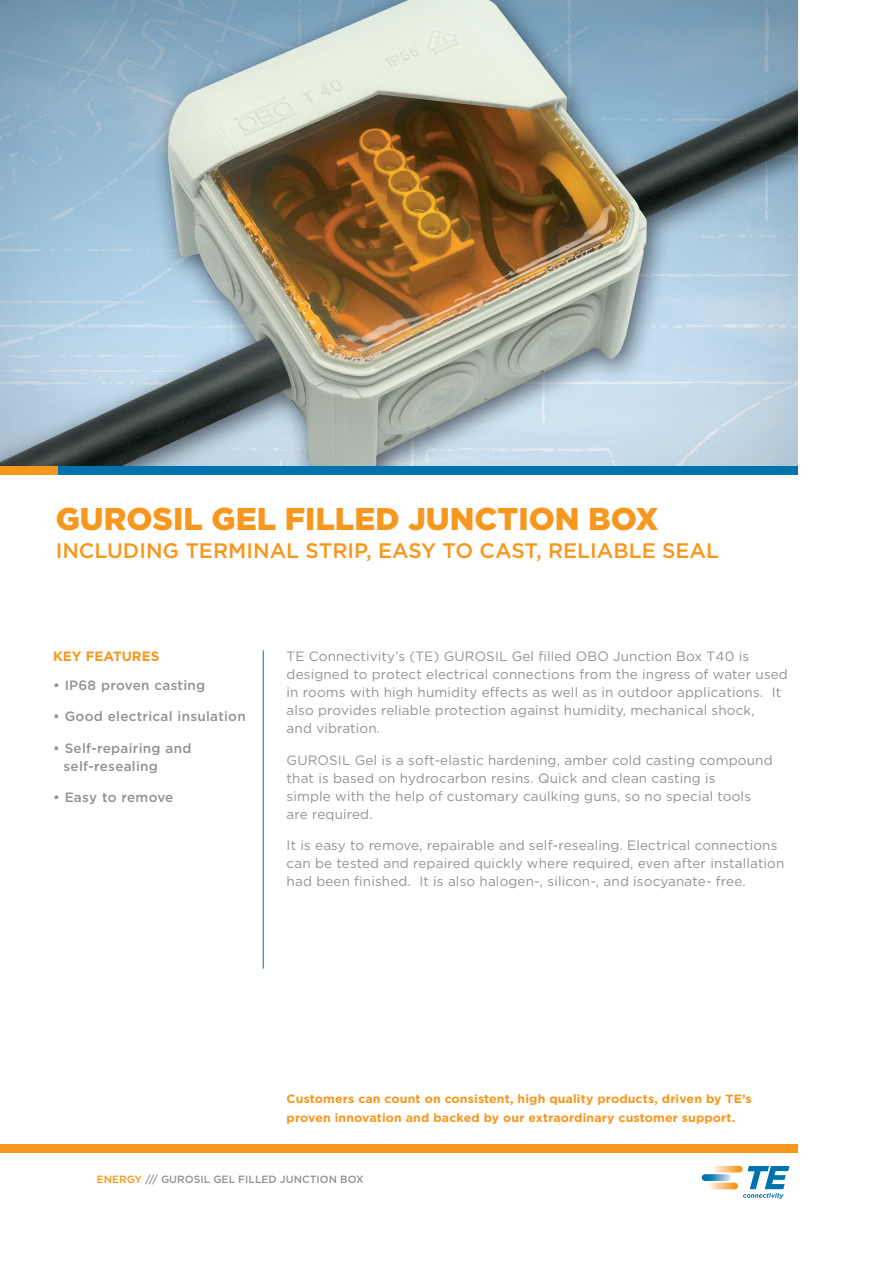
<style>
.page{position:relative;width:893px;height:1263px;background:#fff}
.page>*{position:absolute;margin:0;border:0;box-sizing:border-box;transform-origin:0 0}
.Cover_-_Main_Headlin{font:900 31.5px "Gotham";color:#f7971d}
.Cover_-_Subhead{font:500 21px "Gotham";color:#f7971d}
.Main_Body_Copy{font:13.5px/18px "Gotham";letter-spacing:.01em;color:#919295}
.Key_Features_-_Bulle{font:500 13.5px/18px "Gotham";letter-spacing:.02em;color:#919295}
.KEY_FEATURE__TITLE{font:700 13.5px "Gotham";color:#f7971d}
.Cover_-_Closing_Copy{font:700 12px/19.5px "Gotham";letter-spacing:.01em;color:#f7971d}
.B_Footer_Info{font:500 10.5px "Gotham";color:#919295}
.s1{color:#f7971d}
</style>
<div class="page">
<img style="left:0;top:0;width:797px;height:466px">
<hr style="left:263px;top:650px;width:1px;height:318px;background:#0073ae">
<div style="left:0;top:466px;width:58px;height:9px;background:#f7971d"></div>
<div style="left:58px;top:466px;width:739px;height:9px;background:#0073ae"></div>
<div style="left:0;top:1144px;width:797px;height:9px;background:#f7971d"></div>
<svg style="left:713px;top:1166px;width:30px;height:6px"></svg>
<svg style="left:708px;top:1183px;width:30px;height:6px"></svg>
<svg style="left:702px;top:1174px;width:29px;height:7px"></svg>
<svg style="left:743px;top:1166px;width:46px;height:33px"></svg>
<p class="Cover_-_Main_Headlin" style="left:56px;top:497px;width:604px">GUROSIL GEL FILLED JUNCTION BOX</p>
<p class="Cover_-_Subhead" style="left:56px;top:537px;width:665px">INCLUDING TERMINAL STRIP, EASY TO CAST, RELIABLE SEAL</p>
<p class="KEY_FEATURE__TITLE" style="left:53px;top:647px;width:108px">KEY FEATURES</p>
<p class="Main_Body_Copy" style="left:287px;top:647px;width:503px">TE Connectivity’s (TE) GUROSIL Gel filled OBO Junction Box T40 is designed to protect electrical connections from the ingress of water used in rooms with high humidity effects as well as in outdoor applications. It also provides reliable protection against humidity, mechanical shock,<br>and vibration.</p>
<p class="Main_Body_Copy" style="left:287px;top:751px;width:487px">GUROSIL Gel is a soft-elastic hardening, amber cold casting compound that is based on hydrocarbon resins. Quick and clean casting is<br>simple with the help of customary caulking guns, so no special tools are required.</p>
<p class="Main_Body_Copy" style="left:287px;top:836px;width:499px">It is easy to remove, repairable and self-resealing. Electrical connections can be tested and repaired quickly where required, even after installation had been finished. It is also halogen-, silicon-, and isocyanate- free.</p>
<p class="Key_Features_-_Bulle" style="left:53px;top:676px;width:154px">• IP68 proven casting</p>
<p class="Key_Features_-_Bulle" style="left:53px;top:707px;width:194px">• Good electrical insulation</p>
<p class="Key_Features_-_Bulle" style="left:64px;top:739px;width:129px;text-indent:-11px">• Self-repairing and self-resealing</p>
<p class="Key_Features_-_Bulle" style="left:53px;top:788px;width:122px">• Easy to remove</p>
<p class="Cover_-_Closing_Copy" style="left:287px;top:1089px;width:467px">Customers can count on consistent, high quality products, driven by TE’s proven innovation and backed by our extraordinary customer support.</p>
<p class="B_Footer_Info" style="left:97px;top:1173px;width:269px"><span class="s1">ENERGY</span> /// GUROSIL GEL FILLED JUNCTION BOX</p>
</div>
